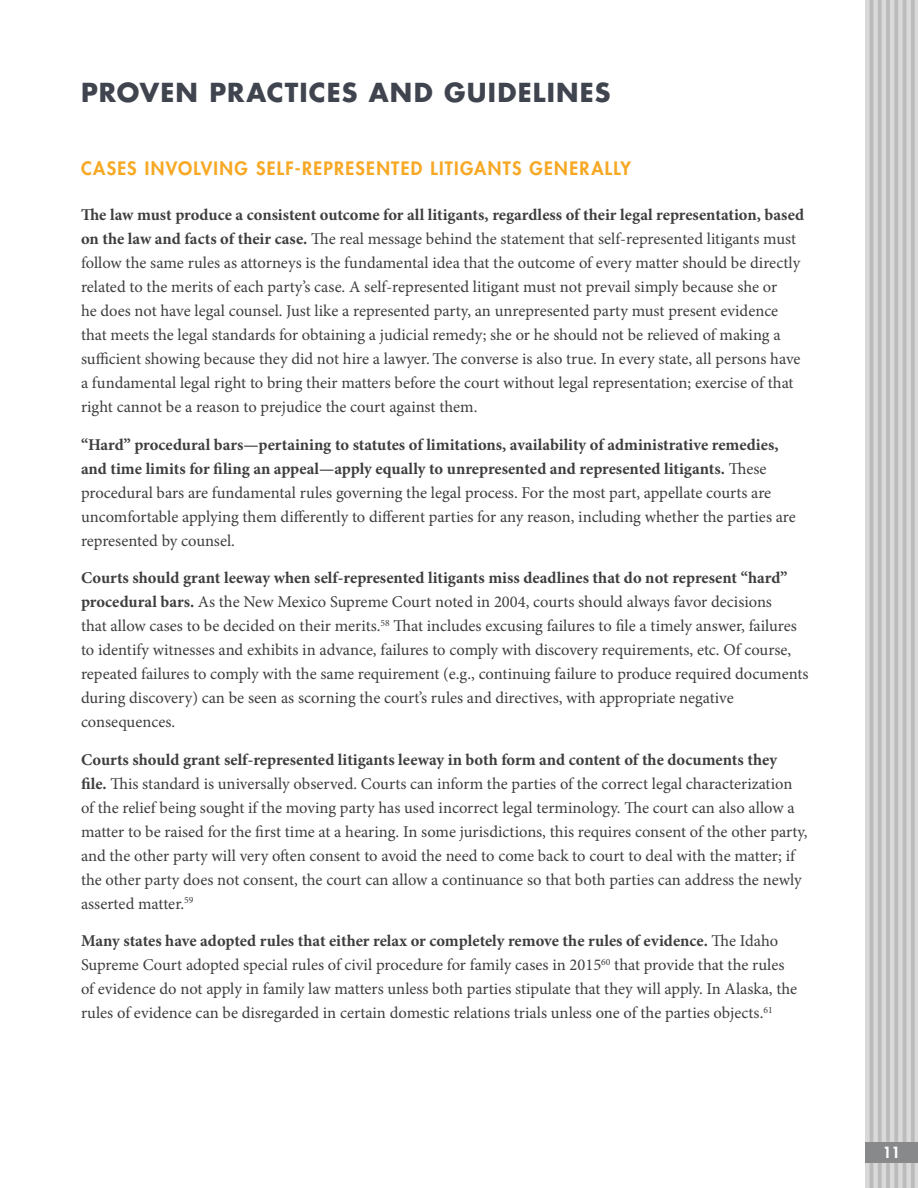
<style>
.page{position:relative;width:918px;height:1188px;background:#fff}
.page>*{position:absolute;margin:0;border:0;box-sizing:border-box;transform-origin:0 0}
.STEPS_HEADLINE_-_ALL{font:700 25.5px "Futura Std";letter-spacing:.045em;color:#40444e}
.Blue_Sub_Head{font:800 18px "Futura Std";letter-spacing:.07em;color:#f7a824}
.Body{font:16.5px/24px "Minion Pro";color:#3e3e3f}
.t1{font:800 15px "Futura Std";color:#fff}
.s1{font-weight:700}
</style>
<div class="page">
<div style="left:865px;top:0;width:53px;height:1188px;background:#bcbbbb"></div>
<div style="left:898px;top:0;width:5px;height:1188px;background:#d9d9d9"></div>
<div style="left:865px;top:0;width:5px;height:1188px;background:#d9d9d9"></div>
<hr style="left:915px;top:0;width:3px;height:1188px;background:#fff">
<hr style="left:882px;top:0;width:4px;height:1188px;background:#d9d9d9">
<div style="left:906px;top:0;width:5px;height:1188px;background:#d9d9d9"></div>
<div style="left:873px;top:0;width:5px;height:1188px;background:#d9d9d9"></div>
<hr style="left:890px;top:0;width:4px;height:1188px;background:#d9d9d9">
<div style="left:865px;top:1143px;width:53px;height:20px;background:#88898a"></div>
<p class="STEPS_HEADLINE_-_ALL" style="left:81px;top:76px;width:531px">PROVEN PRACTICES AND GUIDELINES</p>
<p class="Blue_Sub_Head" style="left:81px;top:157px;width:552px">CASES INVOLVING SELF-REPRESENTED LITIGANTS GENERALLY</p>
<p class="Body" style="left:81px;top:203px;width:725px"><span class="s1">The law must produce a consistent outcome for all litigants, regardless of their legal representation, based on the law and facts of their case.</span> The real message behind the statement that self-represented litigants must follow the same rules as attorneys is the fundamental idea that the outcome of every matter should be directly related to the merits of each party’s case. A self-represented litigant must not prevail simply because she or<br>he does not have legal counsel. Just like a represented party, an unrepresented party must present evidence that meets the legal standards for obtaining a judicial remedy; she or he should not be relieved of making a sufficient showing because they did not hire a lawyer. The converse is also true. In every state, all persons have a fundamental legal right to bring their matters before the court without legal representation; exercise of that right cannot be a reason to prejudice the court against them.</p>
<p class="Body" style="left:81px;top:433px;width:716px"><span class="s1">“Hard” procedural bars—pertaining to statutes of limitations, availability of administrative remedies, and time limits for filing an appeal—apply equally to unrepresented and represented litigants.</span> These procedural bars are fundamental rules governing the legal process. For the most part, appellate courts are uncomfortable applying them differently to different parties for any reason, including whether the parties are represented by counsel.</p>
<p class="Body" style="left:81px;top:566px;width:729px"><span class="s1">Courts should grant leeway when self-represented litigants miss deadlines that do not represent “hard” procedural bars.</span> As the New Mexico Supreme Court noted in 2004, courts should always favor decisions<br>that allow cases to be decided on their merits.<sup>58</sup> That includes excusing failures to file a timely answer, failures to identify witnesses and exhibits in advance, failures to comply with discovery requirements, etc. Of course, repeated failures to comply with the same requirement (e.g., continuing failure to produce required documents during discovery) can be seen as scorning the court’s rules and directives, with appropriate negative consequences.</p>
<p class="Body" style="left:81px;top:748px;width:728px"><span class="s1">Courts should grant self-represented litigants leeway in both form and content of the documents they<br>file.</span> This standard is universally observed. Courts can inform the parties of the correct legal characterization of the relief being sought if the moving party has used incorrect legal terminology. The court can also allow a matter to be raised for the first time at a hearing. In some jurisdictions, this requires consent of the other party, and the other party will very often consent to avoid the need to come back to court to deal with the matter; if the other party does not consent, the court can allow a continuance so that both parties can address the newly asserted matter.<sup>59</sup></p>
<p class="Body" style="left:81px;top:929px;width:718px"><span class="s1">Many states have adopted rules that either relax or completely remove the rules of evidence.</span> The Idaho Supreme Court adopted special rules of civil procedure for family cases in 2015<sup>60</sup> that provide that the rules of evidence do not apply in family law matters unless both parties stipulate that they will apply. In Alaska, the rules of evidence can be disregarded in certain domestic relations trials unless one of the parties objects.<sup>61</sup></p>
<p class="t1" style="left:883px;top:1143px;width:19px">11</p>
</div>
